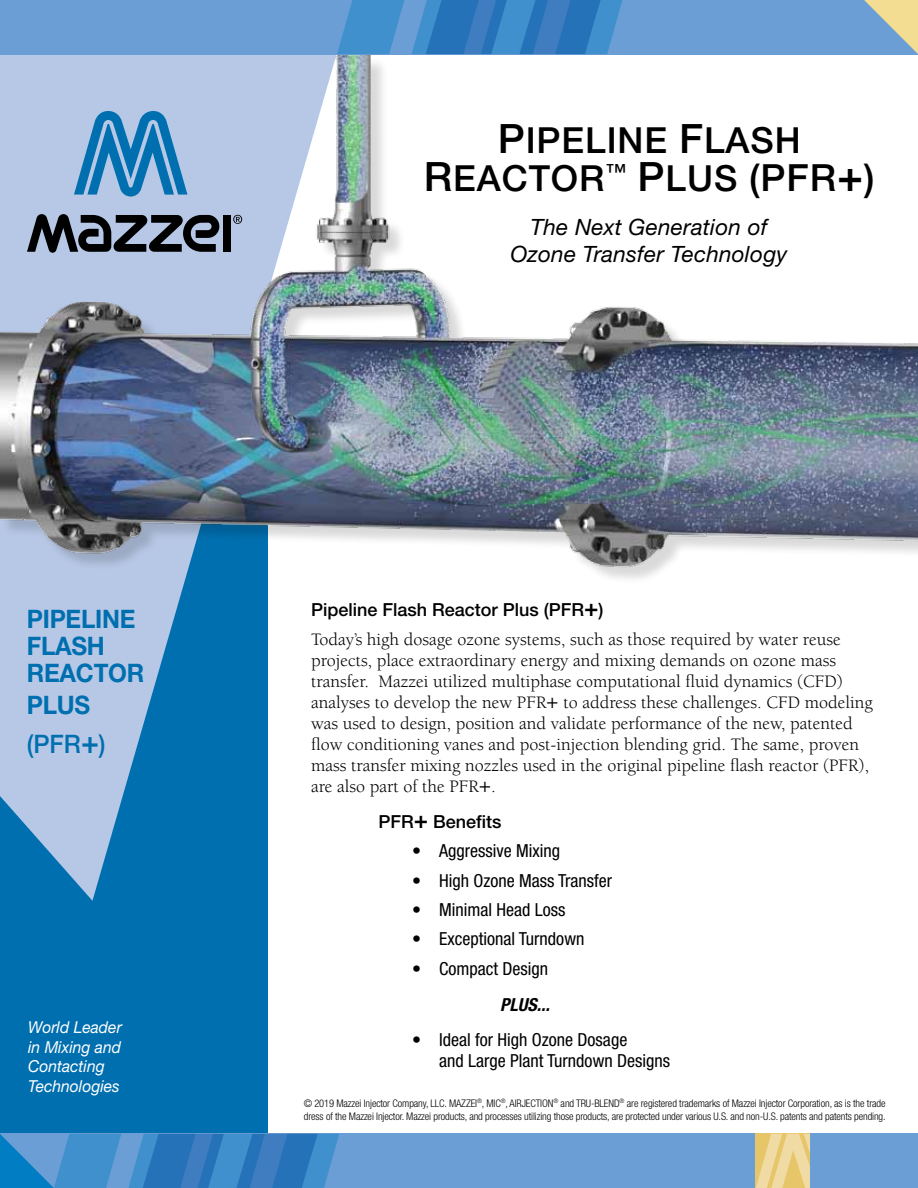
<style>
.page{position:relative;width:918px;height:1188px;background:#fff}
.page>*{position:absolute;margin:0;border:0;box-sizing:border-box;transform-origin:0 0}
.t1{font:500 36px/37.5px "Helvetica Neue LT Std";letter-spacing:.025em;color:#000;text-align:center}
.t2{font:700 25.5px/27px "Helvetica Neue LT Std";letter-spacing:-.01em;color:#006faf;scale:.95 1}
.t3{font:500 25.5px/39px "Helvetica Neue LT Std";color:#006faf;scale:.95 1}
.t4{font:italic 22.5px/27px "Helvetica Neue LT Std";letter-spacing:.01em;color:#000;text-align:center}
.t5{font:18px/21px "Berkeley Std";color:#000}
.t6{font:condensed 18px/21px "Helvetica Neue LT Std";color:#000}
.t7{font:500 18px "Helvetica Neue LT Std";color:#000}
.t8{font:italic 700 condensed 18px "Helvetica Neue LT Std";color:#000}
.t9{font:italic 16.5px/19.5px "Helvetica Neue LT Std";color:#fff;scale:.95 1}
.t10{font:300 condensed 10.5px/12.6px "Helvetica Neue LT Std";letter-spacing:-.01em;color:#000}
.s1{font-weight:700}
.s2{font-size:31.5px}
.s3{font-size:40.5px}
.s4{font-size:37.5px}
.s5{font-size:43.5px}
.s6{font-size:24px}
</style>
<div class="page">
<div style="left:0;top:54px;width:268px;height:1134px;background:#006faf"></div>
<svg style="left:0;top:54px;width:337px;height:847px"></svg>
<div style="left:0;top:0;width:918px;height:54px;background:#6a9ed4"></div>
<div style="left:0;top:1134px;width:918px;height:54px;background:#6a9ed4"></div>
<svg style="left:756px;top:1134px;width:54px;height:54px;background:#ecd18b"></svg>
<svg style="left:337px;top:0;width:286px;height:54px;background:#3d85c5"></svg>
<svg style="left:864px;top:0;width:54px;height:54px"></svg>
<svg style="left:0;top:1134px;width:339px;height:54px"></svg>
<div style="left:2px;top:58px;width:916px;height:527px;background:#000;opacity:.15"></div>
<img style="left:0;top:55px;width:918px;height:519px">
<h2 class="t2" style="left:27px;top:605px;width:125px">PIPELINE<br>FLASH<br>REACTOR</h2>
<h2 class="t3" style="left:27px;top:685px;width:85px"><span class="s1">PLUS </span>(PFR<span class="s2">+</span>)</h2>
<p class="t9" style="left:28px;top:1017px;width:100px">World Leader in Mixing and<br>Contacting<br>Technologies</p>
<h1 class="t1" style="left:424px;top:121px;width:452px"><span class="s3">P</span>IPELINE <span class="s3">F</span>LASH<br><span class="s3">R</span>EACTOR<sup>™</sup> <span class="s3">P</span>LUS <span class="s4">(PFR</span><span class="s5">+</span><span class="s4">)</span></h1>
<p class="t4" style="left:511px;top:213px;width:278px">The Next Generation of<br>Ozone Transfer Technology</p>
<p class="t7" style="left:311px;top:599px;width:294px">Pipeline Flash Reactor Plus (PFR<span class="s6">+</span>)</p>
<p class="t5" style="left:311px;top:629px;width:563px">Today’s high dosage ozone systems, such as those required by water reuse projects, place extraordinary energy and mixing demands on ozone mass transfer. Mazzei utilized multiphase computational fluid dynamics (CFD) analyses to develop the new PFR<span class="s6">+</span> to address these challenges. CFD modeling was used to design, position and validate performance of the new, patented flow conditioning vanes and post-injection blending grid. The same, proven mass transfer mixing nozzles used in the original pipeline flash reactor (PFR), are also part of the PFR<span class="s6">+</span>.</p>
<p class="t7" style="left:379px;top:811px;width:125px">PFR<span class="s6">+</span> Benefits</p>
<p class="t6" style="left:412px;top:840px;width:149px">• Aggressive Mixing</p>
<p class="t6" style="left:412px;top:870px;width:201px">• High Ozone Mass Transfer</p>
<p class="t6" style="left:412px;top:899px;width:155px">• Minimal Head Loss</p>
<p class="t6" style="left:412px;top:928px;width:174px">• Exceptional Turndown</p>
<p class="t6" style="left:412px;top:958px;width:137px">• Compact Design</p>
<p class="t8" style="left:500px;top:993px;width:51px">PLUS...</p>
<p class="t6" style="left:439px;top:1029px;width:232px;text-indent:-27px">• Ideal for High Ozone Dosage<br>and Large Plant Turndown Designs</p>
<p class="t10" style="left:304px;top:1097px;width:584px">© 2019 Mazzei Injector Company, LLC. MAZZEI<sup>®</sup>, MIC<sup>®</sup>, AIRJECTION<sup>®</sup> and TRU-BLEND<sup>®</sup> are registered trademarks of Mazzei Injector Corporation, as is the trade dress of the Mazzei Injector. Mazzei products, and processes utilizing those products, are protected under various U.S. and non-U.S. patents and patents pending.</p>
</div>
